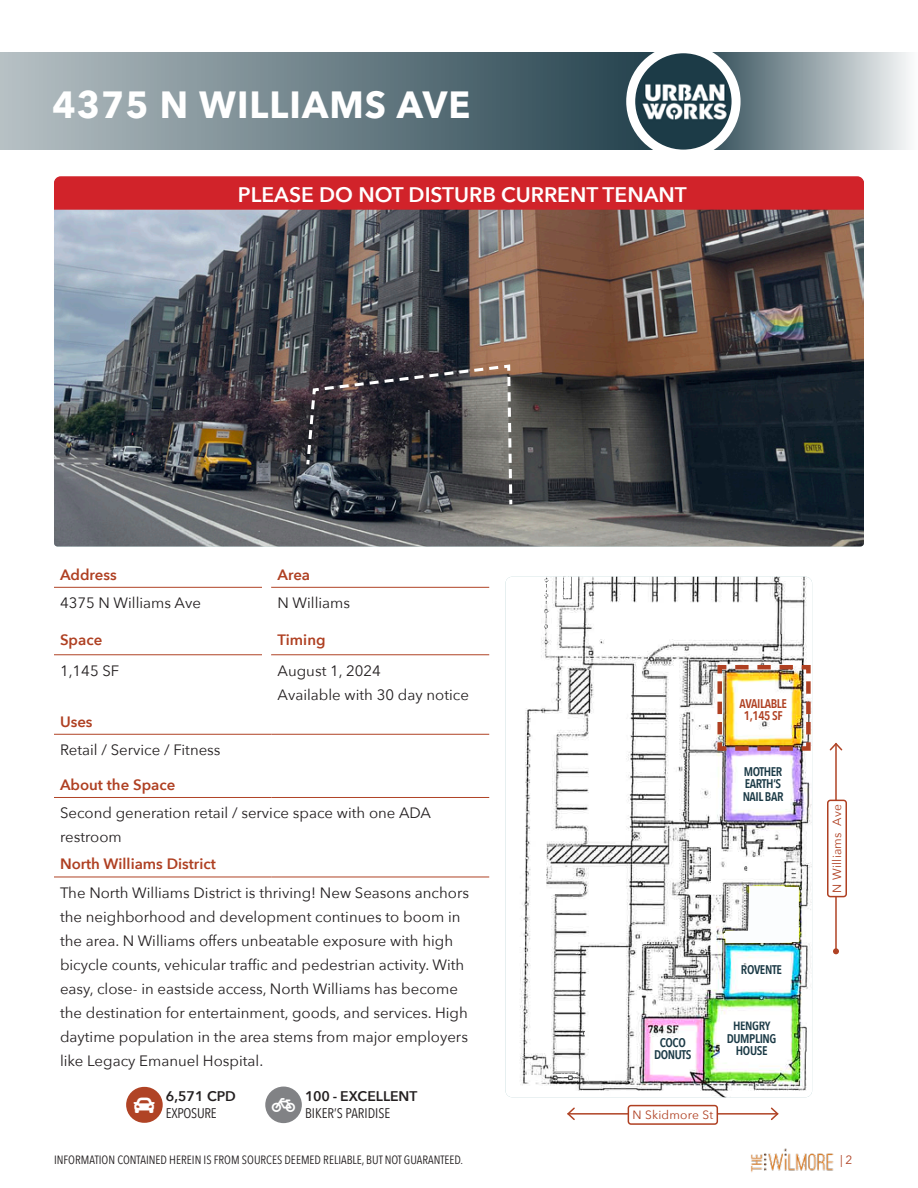
<style>
.page{position:relative;width:918px;height:1188px;background:#fff}
.page>*{position:absolute;margin:0;border:0;box-sizing:border-box;transform-origin:0 0}
._3-PAGE_HEADER{font:700 37.8px "Avenir Next";letter-spacing:.03em;color:#fff;scale:.95 1}
.info3{font:600 21px "Avenir Next";color:#fff}
._6-BODY_TEXT{font:15px/24px "Avenir Next";color:#231f20}
._4-SECTION_HEADER{font:600 15px "Avenir Next";color:#af4022}
.t1{font:600 13.95px "Avenir Next";color:#231f20}
.t2{font:13.95px "Avenir Next Condensed";color:#231f20}
.t3{font:13.95px "Avenir Next Condensed";letter-spacing:-.02em;color:#231f20}
.t4{font:600 12.6px "Avenir Next Condensed";letter-spacing:-.03em;color:#1b3a46}
.t5{font:600 12.6px "Avenir Next Condensed";letter-spacing:-.03em;color:#af4022}
.t6{font:12px "Avenir Next Condensed";color:#231f20}
.Street_Name{font:12px "Avenir Next";letter-spacing:.02em;color:#af4022}
</style>
<div class="page">
<div style="left:0;top:53px;width:697px;height:97px;background:linear-gradient(to right,#b7c1c5,#1b3a46)"></div>
<svg style="left:733px;top:53px;width:176px;height:97px;background:#a1adb2"></svg>
<img style="left:636px;top:53px;width:97px;height:97px">
<div style="left:626px;top:44px;width:115px;height:115px;border:9px solid #fff;border-radius:50%"></div>
<img style="left:751px;top:1148px;width:83px;height:25px">
<img style="left:54px;top:210px;width:810px;height:336px">
<img style="left:505px;top:577px;width:307px;height:520px">
<img style="left:505px;top:577px;width:275px;height:454px">
<hr style="left:54px;top:587px;width:218px;height:1px;background:#b04325">
<hr style="left:272px;top:587px;width:217px;height:1px;background:#b04325">
<hr style="left:54px;top:654px;width:218px;height:1px;background:#b04325">
<hr style="left:272px;top:654px;width:217px;height:1px;background:#b04325">
<hr style="left:54px;top:734px;width:218px;height:1px;background:#b04325">
<hr style="left:272px;top:734px;width:217px;height:1px;background:#b04325">
<hr style="left:54px;top:797px;width:218px;height:1px;background:#b04325">
<hr style="left:272px;top:797px;width:217px;height:1px;background:#b04325">
<hr style="left:54px;top:877px;width:218px;height:1px;background:#b04325">
<hr style="left:272px;top:877px;width:217px;height:1px;background:#b04325">
<div style="left:262px;top:563px;width:9px;height:119px;background:#fff"></div>
<div style="left:54px;top:176px;width:810px;height:34px;background:#d1232a"></div>
<hr style="left:568px;top:1113px;width:210px;height:2px;background:#b04325">
<svg style="left:567px;top:1107px;width:9px;height:13px"></svg>
<svg style="left:769px;top:1107px;width:10px;height:14px"></svg>
<div style="left:628px;top:1106px;width:89px;height:18px;background:#fff;border-radius:3px"></div>
<div style="left:628px;top:1105px;width:90px;height:20px;border:2px solid #af4022;border-radius:3px"></div>
<hr style="left:835px;top:744px;width:2px;height:207px;background:#b04325">
<svg style="left:833px;top:948px;width:6px;height:6px"></svg>
<svg style="left:829px;top:742px;width:14px;height:10px"></svg>
<div style="left:828px;top:800px;width:18px;height:97px;background:#fff;border-radius:3px"></div>
<div style="left:827px;top:800px;width:20px;height:97px;border:2px solid #af4022;border-radius:3px"></div>
<div style="left:743px;top:767px;width:40px;height:34px;background:#fff"></div>
<svg style="left:716px;top:1011px;width:71px;height:55px"></svg>
<div style="left:654px;top:1038px;width:38px;height:21px;background:#fff"></div>
<div style="left:741px;top:965px;width:41px;height:9px;background:#fff"></div>
<img style="left:715px;top:663px;width:98px;height:90px">
<svg style="left:305px;top:363px;width:209px;height:144px;background:#454549"></svg>
<svg style="left:724px;top:886px;width:75px;height:57px"></svg>
<div style="left:126px;top:1087px;width:37px;height:36px;background:#b04325;border-radius:18px"></div>
<div style="left:265px;top:1087px;width:37px;height:36px;background:#818285;border-radius:50%"></div>
<p class="_3-PAGE_HEADER" style="left:52px;top:72px;width:441px">4375 N WILLIAMS AVE</p>
<p class="info3" style="left:238px;top:177px;width:450px">PLEASE DO NOT DISTURB CURRENT TENANT</p>
<p class="_4-SECTION_HEADER" style="left:60px;top:561px;width:58px">Address</p>
<p class="_4-SECTION_HEADER" style="left:278px;top:561px;width:34px">Area</p>
<p class="_6-BODY_TEXT" style="left:60px;top:590px;width:142px">4375 N Williams Ave</p>
<p class="_6-BODY_TEXT" style="left:278px;top:590px;width:74px">N Williams</p>
<p class="_4-SECTION_HEADER" style="left:60px;top:627px;width:44px">Space</p>
<p class="_4-SECTION_HEADER" style="left:278px;top:627px;width:49px">Timing</p>
<p class="_6-BODY_TEXT" style="left:60px;top:658px;width:61px">1,145 SF</p>
<p class="_6-BODY_TEXT" style="left:278px;top:658px;width:105px">August 1, 2024</p>
<p class="_6-BODY_TEXT" style="left:278px;top:682px;width:193px">Available with 30 day notice</p>
<p class="_4-SECTION_HEADER" style="left:60px;top:709px;width:34px">Uses</p>
<p class="_6-BODY_TEXT" style="left:60px;top:737px;width:162px">Retail / Service / Fitness</p>
<p class="_4-SECTION_HEADER" style="left:60px;top:772px;width:117px">About the Space</p>
<p class="_6-BODY_TEXT" style="left:60px;top:801px;width:373px">Second generation retail / service space with one ADA restroom</p>
<p class="_4-SECTION_HEADER" style="left:60px;top:851px;width:157px">North Williams District</p>
<p class="_6-BODY_TEXT" style="left:60px;top:880px;width:411px">The North Williams District is thriving! New Seasons anchors</p>
<p class="_6-BODY_TEXT" style="left:60px;top:904px;width:402px">the neighborhood and development continues to boom in</p>
<p class="_6-BODY_TEXT" style="left:60px;top:928px;width:395px">the area. N Williams offers unbeatable exposure with high</p>
<p class="_6-BODY_TEXT" style="left:60px;top:952px;width:406px">bicycle counts, vehicular traffic and pedestrian activity. With</p>
<p class="_6-BODY_TEXT" style="left:60px;top:976px;width:399px">easy, close- in eastside access, North Williams has become</p>
<p class="_6-BODY_TEXT" style="left:60px;top:1000px;width:409px">the destination for entertainment, goods, and services. High</p>
<p class="_6-BODY_TEXT" style="left:60px;top:1024px;width:410px">daytime population in the area stems from major employers</p>
<p class="_6-BODY_TEXT" style="left:60px;top:1048px;width:205px">like Legacy Emanuel Hospital.</p>
<p class="t1" style="left:166px;top:1085px;width:72px">6,571 CPD</p>
<p class="t3" style="left:166px;top:1101px;width:52px">EXPOSURE</p>
<p class="t1" style="left:305px;top:1085px;width:114px">100 - EXCELLENT</p>
<p class="t2" style="left:305px;top:1101px;width:87px">BIKER’S PARIDISE</p>
<p class="t5" style="left:740px;top:692px;width:49px">AVAILABLE</p>
<p class="t5" style="left:744px;top:705px;width:40px">1,145 SF</p>
<p class="t4" style="left:744px;top:760px;width:40px">MOTHER</p>
<p class="t4" style="left:745px;top:773px;width:38px">EARTH’S</p>
<p class="t4" style="left:743px;top:785px;width:42px">NAIL BAR</p>
<p class="t4" style="left:660px;top:1031px;width:27px">COCO</p>
<p class="t4" style="left:654px;top:1044px;width:39px">DONUTS</p>
<p class="t4" style="left:741px;top:959px;width:42px">ROVENTE</p>
<p class="t4" style="left:733px;top:1015px;width:39px">HENGRY</p>
<p class="t4" style="left:727px;top:1028px;width:51px">DUMPLING</p>
<p class="t4" style="left:736px;top:1040px;width:33px">HOUSE</p>
<p class="Street_Name" style="left:632px;top:1105px;width:82px">N Skidmore St</p>
<p class="Street_Name" style="left:827px;top:893px;width:90px;rotate:-90deg">N Williams Ave</p>
<p class="t6" style="left:54px;top:1150px;width:411px">INFORMATION CONTAINED HEREIN IS FROM SOURCES DEEMED RELIABLE, BUT NOT GUARANTEED.</p>
<p class="Street_Name" style="left:840px;top:1150px;width:14px">| 2</p>
</div>
